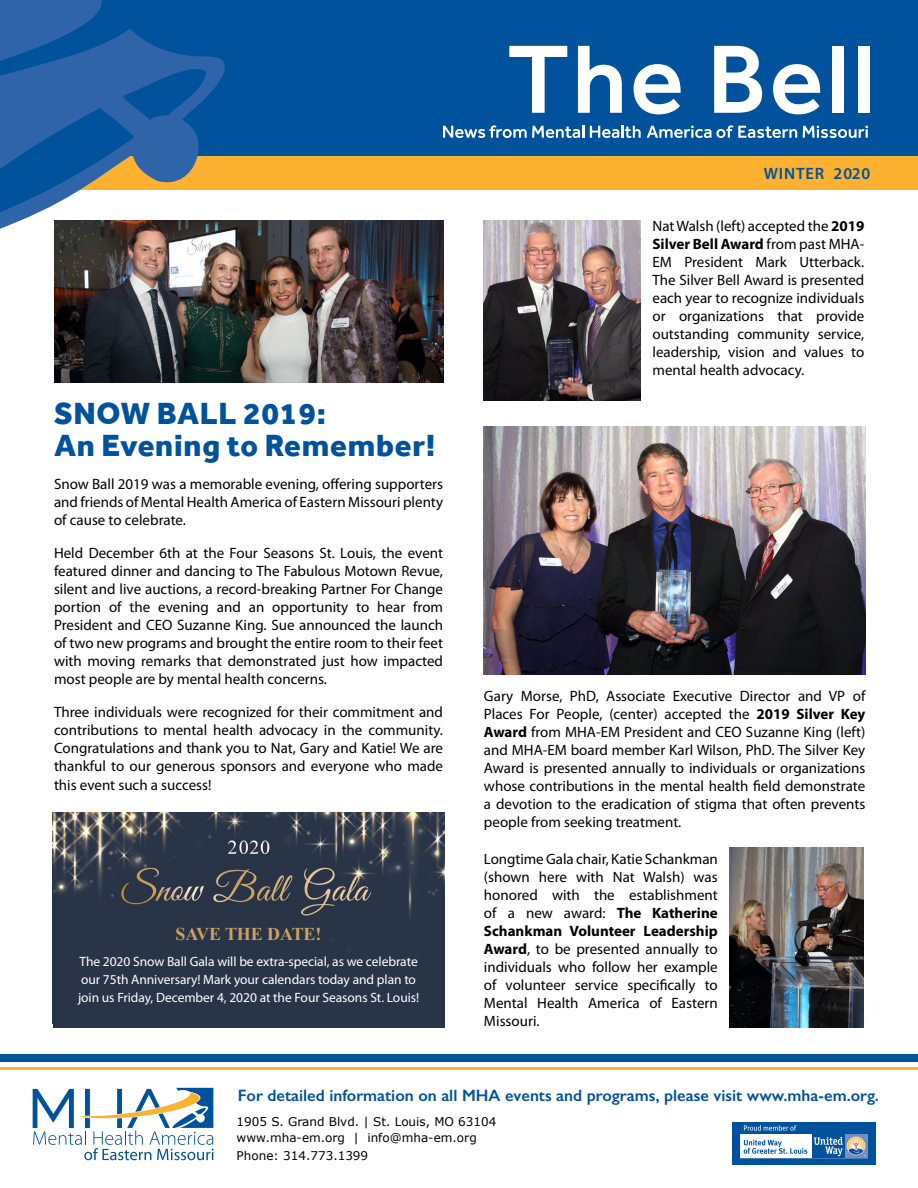
<style>
.page{position:relative;width:918px;height:1188px;background:#fff}
.page>*{position:absolute;margin:0;border:0;box-sizing:border-box;transform-origin:0 0}
.t1{font:800 31.5px/31.5px "Effra Corp";letter-spacing:.025em;color:#00529c}
.t2{font:700 18px "Times New Roman";letter-spacing:-.005em;color:#cba262}
.t3{font:600 16.5px "Gill Sans";color:#00529c}
.t4{font:600 16.5px "Myriad Pro";letter-spacing:.05em;color:#00529c}
.t5{font:15px/18px "Myriad Pro";color:#000;text-align:justify}
.t6{font:13.5px/18px "Myriad Pro";letter-spacing:-.005em;color:#fff}
.t7{font:12px/16.5px "Verdana";color:#000}
.s1{font-weight:700}
</style>
<div class="page">
<div style="left:0;top:0;width:918px;height:156px;background:#00529c"></div>
<div style="left:0;top:156px;width:918px;height:34px;background:#fcb131"></div>
<svg style="left:0;top:29px;width:225px;height:200px"></svg>
<svg style="left:0;top:69px;width:206px;height:146px"></svg>
<svg style="left:0;top:0;width:105px;height:63px"></svg>
<svg style="left:509px;top:46px;width:58px;height:67px"></svg>
<svg style="left:578px;top:46px;width:44px;height:67px"></svg>
<svg style="left:634px;top:64px;width:47px;height:50px"></svg>
<svg style="left:714px;top:46px;width:48px;height:67px"></svg>
<svg style="left:773px;top:64px;width:47px;height:50px"></svg>
<div style="left:832px;top:46px;width:12px;height:67px;background:#fff"></div>
<div style="left:858px;top:46px;width:12px;height:67px;background:#fff"></div>
<svg style="left:443px;top:125px;width:141px;height:13px"></svg>
<svg style="left:590px;top:126px;width:51px;height:12px"></svg>
<svg style="left:647px;top:125px;width:150px;height:13px"></svg>
<svg style="left:803px;top:126px;width:65px;height:12px"></svg>
<div style="left:0;top:1054px;width:918px;height:8px;background:#00529c"></div>
<svg style="left:33px;top:1088px;width:181px;height:72px"></svg>
<hr style="left:0;top:1067px;width:918px;height:2px;background:#fcb131">
<div style="left:733px;top:1122px;width:143px;height:43px;background:#00529c"></div>
<div style="left:740px;top:1134px;width:128px;height:24px;background:#fff"></div>
<svg style="left:845px;top:1135px;width:22px;height:23px"></svg>
<div style="left:812px;top:1135px;width:33px;height:23px;background:#00529c"></div>
<svg style="left:814px;top:1137px;width:52px;height:19px"></svg>
<svg style="left:744px;top:1140px;width:63px;height:14px"></svg>
<svg style="left:744px;top:1125px;width:52px;height:6px"></svg>
<img style="left:54px;top:220px;width:389px;height:162px">
<img style="left:729px;top:847px;width:135px;height:181px">
<img style="left:484px;top:220px;width:157px;height:181px">
<img style="left:484px;top:426px;width:381px;height:248px">
<img style="left:53px;top:813px;width:391px;height:211px">
<p class="t4" style="left:764px;top:163px;width:108px">WINTER 2020</p>
<h1 class="t1" style="left:54px;top:397px;width:383px">SNOW BALL 2019:<br>An Evening to Remember!</h1>
<p class="t5" style="left:54px;top:474px;width:391px">Snow Ball 2019 was a memorable evening, offering supporters and friends of Mental Health America of Eastern Missouri plenty of cause to celebrate.</p>
<p class="t5" style="left:54px;top:543px;width:391px">Held December 6th at the Four Seasons St. Louis, the event featured dinner and dancing to The Fabulous Motown Revue, silent and live auctions, a record-breaking Partner For Change portion of the evening and an opportunity to hear from President and CEO Suzanne King. Sue announced the launch of two new programs and brought the entire room to their feet with moving remarks that demonstrated just how impacted most people are by mental health concerns.</p>
<p class="t5" style="left:54px;top:702px;width:391px">Three individuals were recognized for their commitment and contributions to mental health advocacy in the community.<br>Congratulations and thank you to Nat, Gary and Katie! We are thankful to our generous sponsors and everyone who made</p>
<p class="t5" style="left:54px;top:776px;width:159px">this event such a success!</p>
<p class="t2" style="left:176px;top:922px;width:147px">SAVE THE DATE!</p>
<p class="t6" style="left:78px;top:952px;width:343px">The 2020 Snow Ball Gala will be extra-special, as we celebrate our 75th Anniversary! Mark your calendars today and plan to join us Friday, December 4, 2020 at the Four Seasons St. Louis!</p>
<p class="t5" style="left:652px;top:217px;width:213px">Nat Walsh (left) accepted the <span class="s1">2019<br>Silver Bell Award</span> from past MHA-EM President Mark Utterback.<br>The Silver Bell Award is presented each year to recognize individuals or organizations that provide outstanding community service, leadership, vision and values to mental health advocacy.</p>
<p class="t5" style="left:484px;top:687px;width:383px">Gary Morse, PhD, Associate Executive Director and VP of Places For People, (center) accepted the <span class="s1">2019 Silver Key Award</span> from MHA-EM President and CEO Suzanne King (left) and MHA-EM board member Karl Wilson, PhD. The Silver Key Award is presented annually to individuals or organizations whose contributions in the mental health field demonstrate a devotion to the eradication of stigma that often prevents people from seeking treatment.</p>
<p class="t5" style="left:484px;top:850px;width:235px">Longtime Gala chair, Katie Schankman (shown here with Nat Walsh) was honored with the establishment of a new award: <span class="s1">The Katherine Schankman Volunteer Leadership Award</span>, to be presented annually to individuals who follow her example of volunteer service specifically to Mental Health America of Eastern Missouri.</p>
<p class="t3" style="left:238px;top:1085px;width:643px">For detailed information on all MHA events and programs, please visit www.mha-em.org.</p>
<p class="t7" style="left:237px;top:1114px;width:261px">1905 S. Grand Blvd. | St. Louis, MO 63104 www.mha-em.org | info@mha-em.org</p>
<p class="t7" style="left:237px;top:1148px;width:133px">Phone: 314.773.1399</p>
</div>
